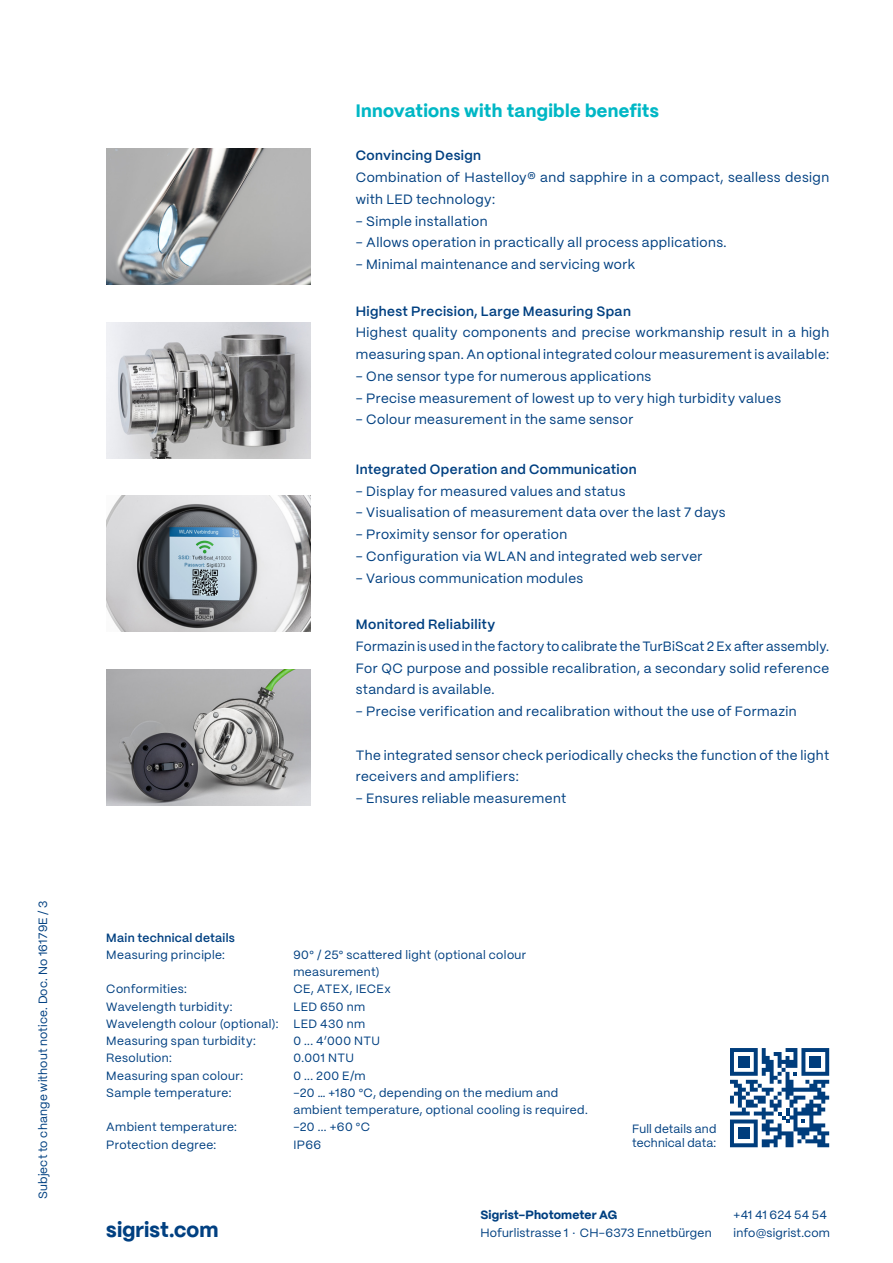
<style>
.page{position:relative;width:893px;height:1263px;background:#fff}
.page>*{position:absolute;margin:0;border:0;box-sizing:border-box;transform-origin:0 0}
.t1{font:800 21px "PP Mori";letter-spacing:.01em;color:#014081}
.t2{font:800 18px "PP Mori";letter-spacing:.02em;color:#00b7c5}
.Grundtext_Aufzählung{font:13.5px/21.8px "PP Mori";letter-spacing:.03em;color:#014081}
.Grundtext_Aufzählung-2{font:600 13.5px "PP Mori";letter-spacing:.03em;color:#014081}
._11_RS_TD_Uebertitel{font:12px/17.2px "PP Mori";letter-spacing:.03em;color:#014081}
._10_RS_TD_Grundtext{font:12px/17.2px "PP Mori";letter-spacing:.03em;color:#014081}
.t3{font:800 12px "PP Mori";letter-spacing:.01em;color:#014081}
.t4{font:600 12px "PP Mori";letter-spacing:.025em;color:#014081}
._11_RS_TD_Uebertitel-2{font:12px "PP Mori";letter-spacing:.005em;color:#014081}
</style>
<div class="page">
<img style="left:106px;top:149px;width:204px;height:136px">
<img style="left:106px;top:669px;width:204px;height:136px">
<img style="left:106px;top:496px;width:204px;height:135px">
<img style="left:106px;top:322px;width:204px;height:136px">
<svg style="left:730px;top:1048px;width:99px;height:99px"></svg>
<div style="left:809px;top:1056px;width:12px;height:12px;background:#003d7c"></div>
<div style="left:738px;top:1056px;width:12px;height:12px;background:#003d7c"></div>
<div style="left:738px;top:1127px;width:12px;height:12px;background:#003d7c"></div>
<p class="_11_RS_TD_Uebertitel" style="left:34px;top:1199px;width:300px;rotate:-90deg">Subject to change without notice. Doc. No 16179E / 3</p>
<p class="t2" style="left:356px;top:95px;width:304px">Innovations with tangible benefits</p>
<p class="Grundtext_Aufzählung-2" style="left:356px;top:144px;width:127px">Convincing Design</p>
<p class="Grundtext_Aufzählung" style="left:356px;top:166px;width:475px">Combination of Hastelloy® and sapphire in a compact, sealless design with LED technology:</p>
<p class="Grundtext_Aufzählung" style="left:356px;top:209px;width:133px">- Simple installation</p>
<p class="Grundtext_Aufzählung" style="left:356px;top:231px;width:372px">- Allows operation in practically all process applications.</p>
<p class="Grundtext_Aufzählung" style="left:356px;top:253px;width:281px">- Minimal maintenance and servicing work</p>
<p class="Grundtext_Aufzählung-2" style="left:356px;top:299px;width:277px">Highest Precision, Large Measuring Span</p>
<p class="Grundtext_Aufzählung" style="left:356px;top:321px;width:475px">Highest quality components and precise workmanship result in a high measuring span. An optional integrated colour measurement is available:</p>
<p class="Grundtext_Aufzählung" style="left:356px;top:364px;width:297px">- One sensor type for numerous applications</p>
<p class="Grundtext_Aufzählung" style="left:356px;top:386px;width:427px">- Precise measurement of lowest up to very high turbidity values</p>
<p class="Grundtext_Aufzählung" style="left:356px;top:408px;width:279px">- Colour measurement in the same sensor</p>
<p class="Grundtext_Aufzählung-2" style="left:356px;top:457px;width:282px">Integrated Operation and Communication</p>
<p class="Grundtext_Aufzählung" style="left:356px;top:479px;width:271px">- Display for measured values and status</p>
<p class="Grundtext_Aufzählung" style="left:356px;top:501px;width:371px">- Visualisation of measurement data over the last 7 days</p>
<p class="Grundtext_Aufzählung" style="left:356px;top:523px;width:213px">- Proximity sensor for operation</p>
<p class="Grundtext_Aufzählung" style="left:356px;top:544px;width:348px">- Configuration via WLAN and integrated web server</p>
<p class="Grundtext_Aufzählung" style="left:356px;top:566px;width:229px">- Various communication modules</p>
<p class="Grundtext_Aufzählung-2" style="left:356px;top:613px;width:141px">Monitored Reliability</p>
<p class="Grundtext_Aufzählung" style="left:356px;top:634px;width:475px;text-align:justify">Formazin is used in the factory to calibrate the TurBiScat 2 Ex after assembly.<br>For QC purpose and possible recalibration, a secondary solid reference standard is available.</p>
<p class="Grundtext_Aufzählung" style="left:356px;top:700px;width:442px">- Precise verification and recalibration without the use of Formazin</p>
<p class="Grundtext_Aufzählung" style="left:356px;top:743px;width:475px">The integrated sensor check periodically checks the function of the light receivers and amplifiers:</p>
<p class="Grundtext_Aufzählung" style="left:356px;top:787px;width:212px">- Ensures reliable measurement</p>
<p class="t4" style="left:106px;top:927px;width:130px">Main technical details</p>
<p class="_10_RS_TD_Grundtext" style="left:106px;top:945px;width:120px">Measuring principle:</p>
<p class="_10_RS_TD_Grundtext" style="left:293px;top:945px;width:234px">90° / 25° scattered light (optional colour measurement)</p>
<p class="_10_RS_TD_Grundtext" style="left:106px;top:980px;width:82px">Conformities:</p>
<p class="_10_RS_TD_Grundtext" style="left:293px;top:980px;width:99px">CE, ATEX, IECEx</p>
<p class="_11_RS_TD_Uebertitel" style="left:106px;top:997px;width:128px">Wavelength turbidity:</p>
<p class="_11_RS_TD_Uebertitel" style="left:293px;top:997px;width:73px">LED 650 nm</p>
<p class="_11_RS_TD_Uebertitel" style="left:106px;top:1014px;width:260px">Wavelength colour (optional): LED 430 nm</p>
<p class="_11_RS_TD_Uebertitel" style="left:106px;top:1031px;width:151px">Measuring span turbidity:</p>
<p class="_11_RS_TD_Uebertitel" style="left:293px;top:1031px;width:88px">0 ... 4’000 NTU</p>
<p class="_11_RS_TD_Uebertitel" style="left:106px;top:1049px;width:67px">Resolution:</p>
<p class="_11_RS_TD_Uebertitel" style="left:293px;top:1049px;width:62px">0.001 NTU</p>
<p class="_11_RS_TD_Uebertitel" style="left:106px;top:1066px;width:138px">Measuring span colour:</p>
<p class="_11_RS_TD_Uebertitel" style="left:293px;top:1066px;width:74px">0 ... 200 E/m</p>
<p class="_11_RS_TD_Uebertitel" style="left:106px;top:1083px;width:127px">Sample temperature:</p>
<p class="_11_RS_TD_Uebertitel" style="left:293px;top:1083px;width:296px">-20 … +180 °C, depending on the medium and ambient temperature, optional cooling is required.</p>
<p class="_11_RS_TD_Uebertitel" style="left:106px;top:1118px;width:132px">Ambient temperature:</p>
<p class="_11_RS_TD_Uebertitel" style="left:293px;top:1118px;width:78px">-20 ... +60 °C</p>
<p class="_11_RS_TD_Uebertitel" style="left:106px;top:1135px;width:111px">Protection degree:</p>
<p class="_11_RS_TD_Uebertitel" style="left:293px;top:1135px;width:29px">IP66</p>
<p class="_11_RS_TD_Uebertitel" style="left:632px;top:1120px;width:86px;line-height:14.7px">Full details and technical data:</p>
<p class="t1" style="left:106px;top:1211px;width:114px">sigrist.com</p>
<p class="t3" style="left:480px;top:1204px;width:138px">Sigrist-Photometer AG</p>
<p class="_11_RS_TD_Uebertitel" style="left:480px;top:1223px;width:233px">Hofurlistrasse 1 · CH-6373 Ennetbürgen</p>
<p class="_11_RS_TD_Uebertitel-2" style="left:734px;top:1204px;width:95px">+41 41 624 54 54</p>
<p class="_11_RS_TD_Uebertitel" style="left:734px;top:1223px;width:98px">info@sigrist.com</p>
</div>
